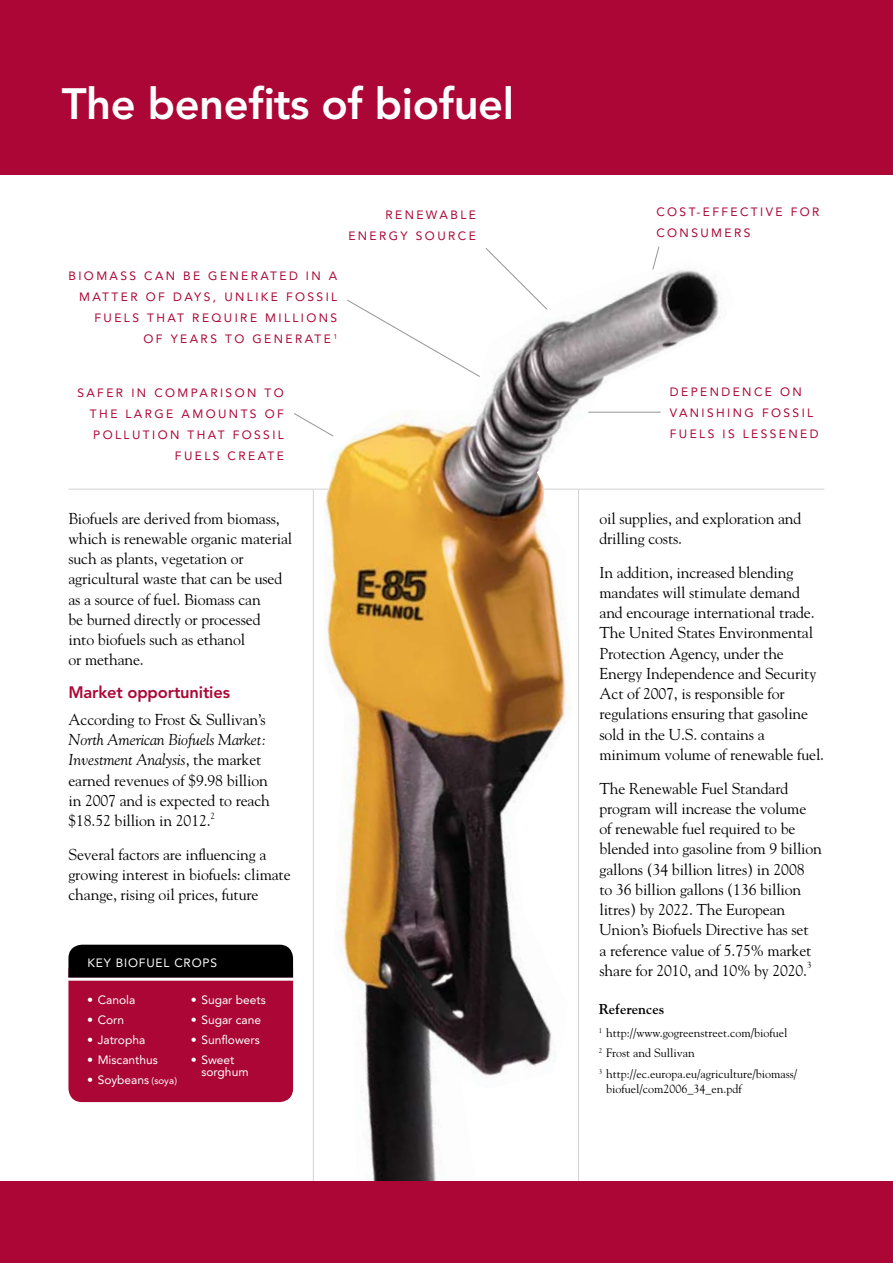
<style>
.page{position:relative;width:893px;height:1263px;background:#fff}
.page>*{position:absolute;margin:0;border:0;box-sizing:border-box;transform-origin:0 0}
.t1{font:800 43.5px "Avenir LT Std";color:#fff}
.t2{font:800 16.5px "Avenir LT Std";letter-spacing:-.01em;color:#ab0635}
.t3{font:15.75px/20.2px "Goudy Std";letter-spacing:-.01em;color:#000}
.t4{font:700 14.25px "Goudy Std";color:#000}
.t5{font:12px/21px "Avenir LT Std";letter-spacing:.2em;color:#ab0635;text-align:right}
.t6{font:12px/20.4px "Goudy Std";color:#000}
.t7{font:12px/12px "Avenir LT Std";color:#fff}
.t8{font:12px "Avenir LT Std";letter-spacing:.065em;color:#fff}
.t9{font:9px "Goudy Std";color:#000}
.s1{font-style:italic}
.s2{font-size:9.75px}
</style>
<div class="page">
<hr style="left:68px;top:489px;width:756px;height:1px;background:#d1d3d4">
<hr style="left:313px;top:489px;width:1px;height:728px;background:#d1d3d4">
<svg style="left:655px;top:246px;width:5px;height:13px"></svg>
<svg style="left:294px;top:413px;width:30px;height:18px"></svg>
<svg style="left:68px;top:945px;width:225px;height:157px;background:#87062b"></svg>
<hr style="left:66px;top:978px;width:227px;height:3px;background:#fff">
<div style="left:0;top:0;width:893px;height:174px;background:#ab0635"></div>
<img style="left:324px;top:259px;width:411px;height:923px">
<div style="left:0;top:1182px;width:893px;height:81px;background:#ab0635"></div>
<h1 class="t1" style="left:62px;top:78px;width:454px">The benefits of biofuel</h1>
<p class="t5" style="left:348px;top:204px;width:129px">RENEWABLE<br>ENER GY SOUR CE</p>
<p class="t5" style="left:656px;top:201px;width:163px;text-align:left">COST-EFFECTIVE FOR<br>CONSUMER S</p>
<p class="t5" style="left:79px;top:266px;width:259px;text-align:left;text-indent:-11px">B IOMASS CAN BE GENER ATED IN A<br>MATTER OF D AYS, UNLI</p>
<p class="t5" style="left:95px;top:287px;width:244px">KE FOSSIL<br>FUELS THAT R EQUIR E MILLIONS<br>OF YEAR S TO GENER ATE <sup>1</sup></p>
<p class="t5" style="left:77px;top:382px;width:208px">SAFER IN COMPAR ISON TO<br>THE LAR GE AMOUNTS OF<br>POLLUTION THAT FOSSIL<br>FUELS CR EATE</p>
<p class="t5" style="left:670px;top:381px;width:149px;text-align:left">DEPEND ENCE ON<br>VANISHING FOSSIL<br>FUELS IS LESSENED</p>
<p class="t3" style="left:68px;top:508px;width:225px">Biofuels are derived from biomass, which is renewable organic material such as plants, vegetation or agricultural waste that can be used as a source of fuel. Biomass can<br>be burned directly or processed<br>into biofuels such as ethanol<br>or methane.</p>
<p class="t2" style="left:68px;top:682px;width:163px">Market opportunities</p>
<p class="t3" style="left:68px;top:709px;width:199px">According to Frost &amp; Sullivan’s</p>
<p class="t3" style="left:68px;top:729px;width:203px"><span class="s1">North American Biofuels Market:<br>Investment Analysis</span>, the market earned revenues of $9.98 billion in 2007 and is expected to reach $18.52 billion in 2012.</p>
<p class="t9" style="left:211px;top:810px;width:6px">2</p>
<p class="t3" style="left:68px;top:844px;width:224px">Several factors are influencing a growing interest in biofuels: climate change, rising oil prices, future</p>
<p class="t8" style="left:88px;top:956px;width:131px">KEY BIOFUEL CROPS</p>
<p class="t7" style="left:87px;top:994px;width:50px">• CANOLA</p>
<p class="t7" style="left:87px;top:1014px;width:38px">• CORN</p>
<p class="t7" style="left:87px;top:1034px;width:60px">• JATROPHA</p>
<p class="t7" style="left:87px;top:1054px;width:72px">• MISCANTHUS</p>
<p class="t7" style="left:87px;top:1074px;width:91px">• SOYBEANS <span class="s2">(SOYA)</span></p>
<p class="t7" style="left:191px;top:994px;width:76px">• SUGAR BEETS</p>
<p class="t7" style="left:191px;top:1014px;width:72px">• SUGAR CANE</p>
<p class="t7" style="left:191px;top:1034px;width:70px">• SUNFLOWERS</p>
<p class="t7" style="left:201px;top:1054px;width:49px;text-indent:-10px">• SWEET<br>SORGHUM</p>
<p class="t3" style="left:599px;top:508px;width:203px">oil supplies, and exploration and drilling costs.</p>
<p class="t3" style="left:599px;top:562px;width:226px">In addition, increased blending mandates will stimulate demand and encourage international trade.<br>The United States Environmental<br>Protection Agency, under the<br>Energy Independence and Security<br>Act of 2007, is responsible for regulations ensuring that gasoline sold in the U.S. contains a minimum volume of renewable fuel.</p>
<p class="t3" style="left:599px;top:778px;width:224px">The Renewable Fuel Standard program will increase the volume of renewable fuel required to be blended into gasoline from 9 billion gallons (34 billion litres) in 2008<br>to 36 billion gallons (136 billion litres) by 2022. The European<br>Union’s Biofuels Directive has set<br>a reference value of 5.75% market share for 2010, and 10% by 2020.</p>
<p class="t9" style="left:807px;top:960px;width:6px">3</p>
<p class="t4" style="left:599px;top:1000px;width:67px">References</p>
<p class="t6" style="left:599px;top:1022px;width:200px"><sup>1</sup> http://www.gogreenstreet.com/biofuel<br><sup>2</sup> Frost and Sullivan<br><sup>3</sup> http://ec.europa.eu/agriculture/biomass/</p>
<p class="t6" style="left:606px;top:1078px;width:137px">biofuel/com2006_34_en.pdf</p>
</div>
